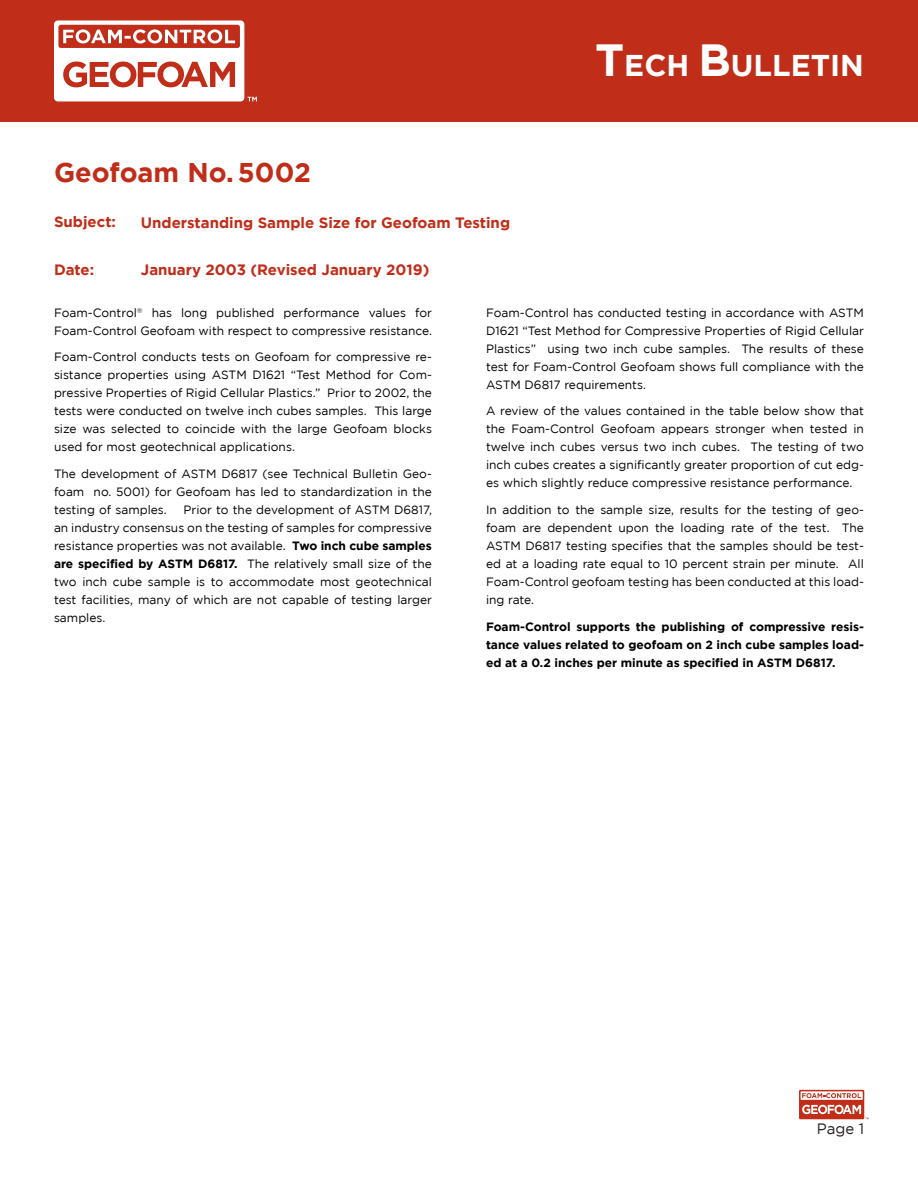
<style>
.page{position:relative;width:918px;height:1188px;background:#fff}
.page>*{position:absolute;margin:0;border:0;box-sizing:border-box;transform-origin:0 0}
.t1{font:700 30px "Gotham";color:#fff}
.Body_Copy{font:700 27px "Gotham";color:#c02d19}
.Technical_Bulletin_H{font:700 15px "Gotham";color:#c02d19}
.Body_Copy_Justified{font:700 15px "Gotham";color:#c02d19}
.Page_Number{font:15px "Gotham";color:#231f20}
.Body_Copy_Justified-2{font:12px/18px "Gotham";color:#000;text-align:justify}
.Body_Copy_Justified-3{font:700 12px/18px "Gotham";color:#000;text-align:justify}
.s1{font-size:45px}
.s2{font-weight:700}
</style>
<div class="page">
<div style="left:0;top:0;width:918px;height:122px;background:#c02d19"></div>
<svg style="left:54px;top:20px;width:203px;height:81px"></svg>
<div style="left:799px;top:1090px;width:65px;height:29px;background:#c02d19"></div>
<svg style="left:801px;top:1091px;width:62px;height:9px"></svg>
<svg style="left:802px;top:1093px;width:59px;height:5px"></svg>
<svg style="left:802px;top:1105px;width:67px;height:14px"></svg>
<p class="t1" style="left:595px;top:48px;width:270px"><span class="s1">T</span>ECH <span class="s1">B</span>ULLETIN</p>
<p class="Body_Copy" style="left:54px;top:157px;width:258px">Geofoam No.5002</p>
<p class="Technical_Bulletin_H" style="left:141px;top:214px;width:371px">Understanding Sample Size for Geofoam Testing</p>
<p class="Technical_Bulletin_H" style="left:141px;top:261px;width:290px">January 2003 (Revised January 2019)</p>
<p class="Body_Copy_Justified-2" style="left:54px;top:303px;width:380px">Foam-Control<sup>®</sup> has long published performance values for<br>Foam-Control Geofoam with respect to compressive resistance.</p>
<p class="Body_Copy_Justified-2" style="left:54px;top:348px;width:380px">Foam-Control conducts tests on Geofoam for compressive re&shy;sistance properties using ASTM D1621 “Test Method for Com&shy;pressive Properties of Rigid Cellular Plastics.” Prior to 2002, the tests were conducted on twelve inch cubes samples. This large size was selected to coincide with the large Geofoam blocks used for most geotechnical applications.</p>
<p class="Body_Copy_Justified-2" style="left:54px;top:464px;width:380px">The development of ASTM D6817 (see Technical Bulletin Geo&shy;foam no. 5001) for Geofoam has led to standardization in the testing of samples.</p>
<p class="Body_Copy_Justified" style="left:54px;top:213px;width:64px">Subject:</p>
<p class="Body_Copy_Justified" style="left:54px;top:261px;width:42px">Date:</p>
<p class="Body_Copy_Justified-2" style="left:486px;top:303px;width:380px">Foam-Control has conducted testing in accordance with ASTM D1621 “Test Method for Compressive Properties of Rigid Cellular Plastics” using two inch cube samples. The results of these test for Foam-Control Geofoam shows full compliance with the ASTM D6817 requirements.</p>
<p class="Body_Copy_Justified-2" style="left:486px;top:402px;width:380px">A review of the values contained in the table below show that the Foam-Control Geofoam appears stronger when tested in twelve inch cubes versus two inch cubes. The testing of two inch cubes creates a significantly greater proportion of cut edg&shy;es which slightly reduce compressive resistance performance.</p>
<p class="Body_Copy_Justified-2" style="left:486px;top:500px;width:380px">In addition to the sample size, results for the testing of geo&shy;foam are dependent upon the loading rate of the test. The ASTM D6817 testing specifies that the samples should be test&shy;ed at a loading rate equal to 10 percent strain per minute. All Foam-Control geofoam testing has been conducted at this load&shy;ing rate.</p>
<p class="Body_Copy_Justified-3" style="left:486px;top:617px;width:380px">Foam-Control supports the publishing of compressive resis&shy;tance values related to geofoam on 2 inch cube samples load&shy;ed at a 0.2 inches per minute as specified in ASTM D6817.</p>
<p class="Body_Copy_Justified-2" style="left:54px;top:500px;width:380px;text-indent:129px">Prior to the development of ASTM D6817, an industry consensus on the testing of samples for compressive resistance properties was not available. <span class="s2">Two inch cube samples are specified by ASTM D6817.</span> The relatively small size of the two inch cube sample is to accommodate most geotechnical test facilities, many of which are not capable of testing larger samples.</p>
<p class="Page_Number" style="left:817px;top:1120px;width:49px">Page 1</p>
</div>
